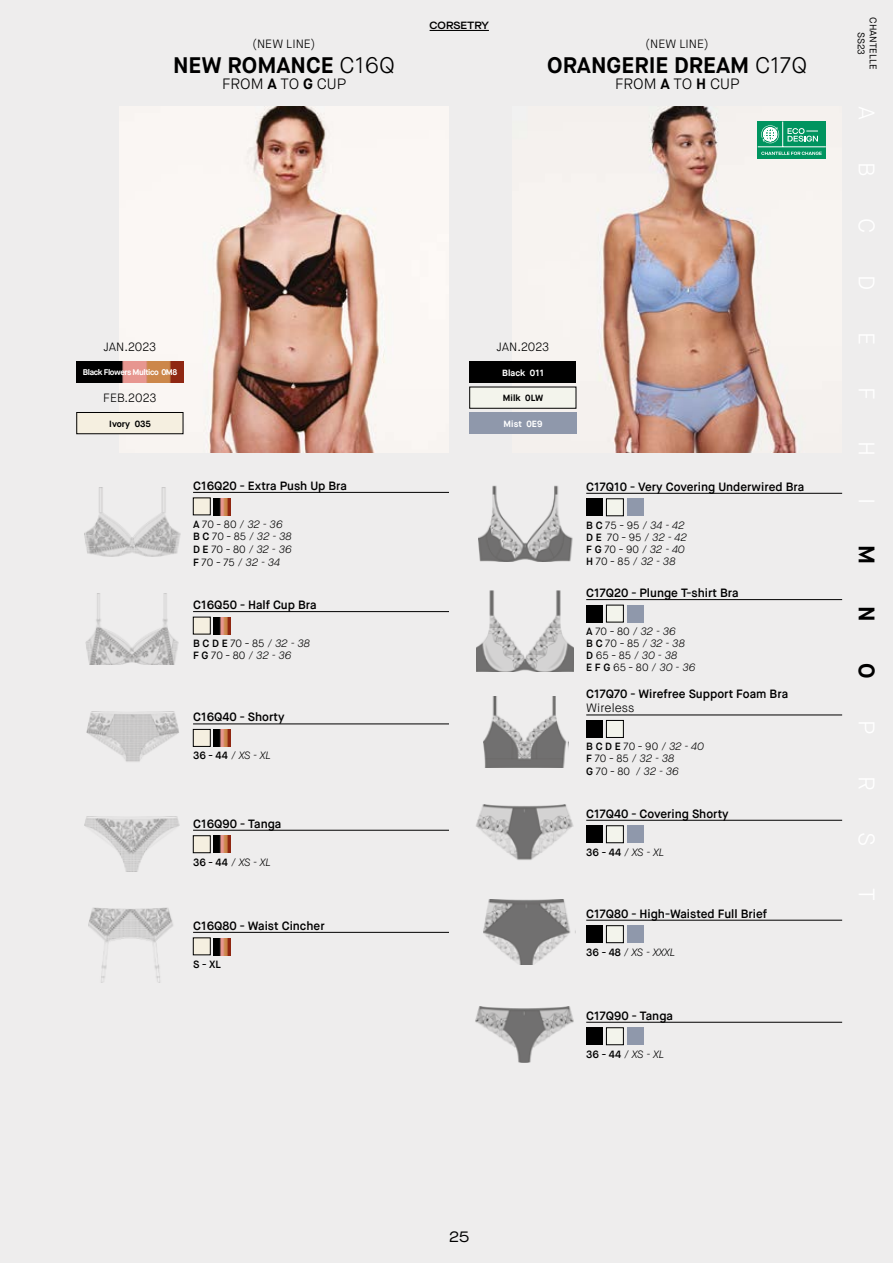
<style>
.page{position:relative;width:893px;height:1263px;background:#eeeded}
.page>*{position:absolute;margin:0;border:0;box-sizing:border-box;transform-origin:0 0}
.t1{font:700 22.5px "Maison Neue";color:#000}
.t2{font:300 15px "Maison Neue";color:#000}
.t3{font:15px "Maison Neue Extended";color:#000}
.t4{font:300 12.15px "Maison Neue";color:#000}
.t5{font:600 12px "Maison Neue";color:#000}
.t6{font:300 12px "Maison Neue";color:#000}
.t7{font:italic 300 10.65px/12px "Maison Neue";letter-spacing:-.005em;color:#000}
.t8{font:italic 300 10.65px/12.3px "Maison Neue";letter-spacing:-.025em;color:#000}
.t9{font:600 10.5px "Maison Neue Extended";color:#000}
.t10{font:600 10.5px "Maison Neue";color:#000}
.t11{font:9.6px/12.1px "Maison Neue";color:#000;text-align:center}
.t12{font:700 9px "Maison Neue";color:#000}
.t13{font:700 9px "Maison Neue";color:#fff}
.t14{font:700 8.25px "Maison Neue";letter-spacing:-.05em;color:#fff}
.s1{font-weight:300}
.s2{font-weight:700}
.s3{font-weight:600;font-style:normal;font-size:10.5px}
.s4{font-style:normal;font-size:10.5px}
</style>
<div class="page">
<hr style="left:430px;top:30px;width:59px;height:1px;background:#000">
<img style="left:119px;top:106px;width:330px;height:347px">
<img style="left:77px;top:361px;width:106px;height:22px">
<div style="left:77px;top:412px;width:106px;height:22px;background:#f5efe0"></div>
<div style="left:77px;top:412px;width:106px;height:22px;border:1px solid #000"></div>
<img style="left:84px;top:488px;width:97px;height:69px">
<hr style="left:193px;top:492px;width:256px;height:1px;background:#000">
<div style="left:193px;top:498px;width:17px;height:17px;background:#f5efe0"></div>
<img style="left:213px;top:498px;width:17px;height:17px">
<img style="left:85px;top:594px;width:94px;height:71px">
<hr style="left:193px;top:611px;width:256px;height:1px;background:#000">
<div style="left:193px;top:617px;width:17px;height:17px;background:#f5efe0"></div>
<img style="left:213px;top:617px;width:17px;height:17px">
<img style="left:86px;top:711px;width:93px;height:51px">
<hr style="left:193px;top:724px;width:256px;height:1px;background:#000">
<div style="left:193px;top:729px;width:17px;height:17px;background:#f5efe0"></div>
<div style="left:193px;top:729px;width:17px;height:18px;border:1px solid #000"></div>
<img style="left:213px;top:730px;width:17px;height:17px">
<img style="left:84px;top:817px;width:96px;height:55px">
<hr style="left:193px;top:830px;width:256px;height:1px;background:#000">
<div style="left:193px;top:836px;width:17px;height:17px;background:#f5efe0"></div>
<div style="left:193px;top:835px;width:17px;height:18px;border:1px solid #000"></div>
<img style="left:213px;top:836px;width:17px;height:17px">
<img style="left:89px;top:908px;width:84px;height:74px">
<hr style="left:193px;top:932px;width:256px;height:1px;background:#000">
<div style="left:193px;top:938px;width:17px;height:17px;background:#f5efe0"></div>
<img style="left:213px;top:938px;width:17px;height:17px">
<img style="left:512px;top:106px;width:314px;height:347px">
<img style="left:478px;top:485px;width:95px;height:76px">
<hr style="left:586px;top:493px;width:256px;height:1px;background:#000">
<div style="left:586px;top:499px;width:17px;height:17px;background:#000"></div>
<div style="left:606px;top:499px;width:17px;height:17px;background:#f3f4ec"></div>
<div style="left:606px;top:499px;width:18px;height:17px;border:1px solid #000"></div>
<div style="left:627px;top:499px;width:16px;height:17px;background:#8f98ab"></div>
<img style="left:476px;top:590px;width:98px;height:82px">
<hr style="left:586px;top:599px;width:256px;height:1px;background:#000">
<div style="left:586px;top:605px;width:17px;height:17px;background:#000"></div>
<div style="left:606px;top:605px;width:17px;height:17px;background:#f3f4ec"></div>
<div style="left:606px;top:605px;width:18px;height:17px;border:1px solid #000"></div>
<div style="left:627px;top:605px;width:16px;height:17px;background:#8f98ab"></div>
<img style="left:484px;top:696px;width:84px;height:71px">
<hr style="left:586px;top:715px;width:256px;height:1px;background:#000">
<div style="left:586px;top:721px;width:17px;height:17px;background:#000"></div>
<div style="left:606px;top:720px;width:17px;height:17px;background:#f3f4ec"></div>
<div style="left:606px;top:720px;width:18px;height:18px;border:1px solid #000"></div>
<img style="left:476px;top:804px;width:98px;height:56px">
<hr style="left:586px;top:820px;width:256px;height:1px;background:#000">
<div style="left:586px;top:826px;width:17px;height:17px;background:#000"></div>
<div style="left:606px;top:826px;width:17px;height:17px;background:#f3f4ec"></div>
<div style="left:606px;top:825px;width:18px;height:18px;border:1px solid #000"></div>
<div style="left:627px;top:826px;width:16px;height:17px;background:#8f98ab"></div>
<img style="left:483px;top:899px;width:88px;height:66px">
<hr style="left:586px;top:920px;width:256px;height:1px;background:#000">
<div style="left:586px;top:926px;width:17px;height:17px;background:#000"></div>
<div style="left:606px;top:926px;width:17px;height:17px;background:#f3f4ec"></div>
<div style="left:606px;top:925px;width:18px;height:18px;border:1px solid #000"></div>
<div style="left:627px;top:926px;width:16px;height:17px;background:#8f98ab"></div>
<img style="left:475px;top:1006px;width:99px;height:57px">
<hr style="left:586px;top:1022px;width:256px;height:1px;background:#000">
<div style="left:586px;top:1028px;width:17px;height:17px;background:#000"></div>
<div style="left:606px;top:1028px;width:17px;height:17px;background:#f3f4ec"></div>
<div style="left:606px;top:1027px;width:18px;height:18px;border:1px solid #000"></div>
<div style="left:627px;top:1028px;width:16px;height:17px;background:#8f98ab"></div>
<div style="left:470px;top:361px;width:106px;height:22px;background:#000"></div>
<div style="left:470px;top:387px;width:106px;height:21px;background:#f3f4ec"></div>
<div style="left:470px;top:412px;width:106px;height:22px;background:#8f98ab"></div>
<div style="left:758px;top:122px;width:68px;height:37px;background:#00945f"></div>
<hr style="left:758px;top:147px;width:68px;height:1px;background:#fff">
<svg style="left:761px;top:122px;width:61px;height:33px"></svg>
<p class="t6" style="left:252px;top:36px;width:65px">(NEW LINE)</p>
<h1 class="t1" style="left:173px;top:51px;width:223px">NEW ROMANCE <span class="s1">C16Q</span></h1>
<h2 class="t2" style="left:222px;top:74px;width:125px">FROM <span class="s2">A</span> TO <span class="s2">G</span> CUP</h2>
<p class="t9" style="left:430px;top:18px;width:61px">CORSETRY</p>
<p class="t6" style="left:646px;top:36px;width:65px">(NEW LINE)</p>
<h1 class="t1" style="left:547px;top:51px;width:261px">ORANGERIE DREAM <span class="s1">C17Q</span></h1>
<h2 class="t2" style="left:615px;top:74px;width:126px">FROM <span class="s2">A</span> TO <span class="s2">H</span> CUP</h2>
<p class="t11" style="left:879px;top:17px;width:54px;rotate:90deg">CHANTELLE<br>SS23</p>
<p class="t6" style="left:104px;top:340px;width:54px">JAN.2023</p>
<p class="t14" style="left:83px;top:367px;width:96px">Black Flowers Multico 0M8</p>
<p class="t6" style="left:103px;top:391px;width:55px">FEB.2023</p>
<p class="t12" style="left:109px;top:418px;width:43px">Ivory 035</p>
<p class="t5" style="left:193px;top:478px;width:156px">C16Q20 - Extra Push Up Bra</p>
<p class="t7" style="left:193px;top:518px;width:100px;line-height:12.6px"><span class="s3">A</span> <span class="s4">70 - 80</span> / 32 - 36<br><span class="s3">B C</span> <span class="s4">70 - 85</span> / 32 - 38<br><span class="s3">D E</span> <span class="s4">70 - 80</span> / 32 - 36<br><span class="s3">F</span> <span class="s4">70 - 75</span> / 32 - 34</p>
<p class="t5" style="left:193px;top:597px;width:125px">C16Q50 - Half Cup Bra</p>
<p class="t7" style="left:193px;top:637px;width:118px"><span class="s3">B C D E</span> <span class="s4">70 - 85</span> / 32 - 38<br><span class="s3">F G</span> <span class="s4">70 - 80</span> / 32 - 36</p>
<p class="t5" style="left:193px;top:709px;width:93px">C16Q40 - Shorty</p>
<p class="t7" style="left:193px;top:750px;width:79px"><span class="s3">36 - 44</span> / XS - XL</p>
<p class="t5" style="left:193px;top:816px;width:90px">C16Q90 - Tanga</p>
<p class="t7" style="left:193px;top:856px;width:79px"><span class="s3">36 - 44</span> / XS - XL</p>
<p class="t5" style="left:193px;top:918px;width:133px">C16Q80 - Waist Cincher</p>
<p class="t10" style="left:193px;top:957px;width:29px">S - XL</p>
<p class="t6" style="left:496px;top:340px;width:54px">JAN.2023</p>
<p class="t13" style="left:502px;top:367px;width:43px">Black 011</p>
<p class="t12" style="left:503px;top:392px;width:42px">Milk 0LW</p>
<p class="t13" style="left:504px;top:418px;width:40px">Mist 0E9</p>
<p class="t5" style="left:586px;top:479px;width:220px">C17Q10 - Very Covering Underwired Bra</p>
<p class="t7" style="left:586px;top:519px;width:102px"><span class="s3">B C</span> <span class="s4">75 - 95</span> / 34 - 42<br><span class="s3">D E</span> <span class="s4">70 - 95</span> / 32 - 42<br><span class="s3">F G</span> <span class="s4">70 - 90</span> / 32 - 40<br><span class="s3">H</span> <span class="s4">70 - 85</span> / 32 - 38</p>
<p class="t5" style="left:586px;top:585px;width:154px">C17Q20 - Plunge T-shirt Bra</p>
<p class="t7" style="left:586px;top:625px;width:110px"><span class="s3">A</span> <span class="s4">70 - 80</span> / 32 - 36<br><span class="s3">B C</span> <span class="s4">70 - 85</span> / 32 - 38<br><span class="s3">D</span> <span class="s4">65 - 85</span> / 30 - 38<br><span class="s3">E F G</span> <span class="s4">65 - 80</span> / 30 - 36</p>
<p class="t5" style="left:586px;top:686px;width:203px">C17Q70 - Wirefree Support Foam Bra</p>
<p class="t4" style="left:586px;top:700px;width:50px">Wireless</p>
<p class="t8" style="left:586px;top:740px;width:119px"><span class="s3">B C D E</span> <span class="s4">70 - 90</span> / 32 - 40<br><span class="s3">F</span> <span class="s4">70 - 85</span> / 32 - 38<br><span class="s3">G</span> <span class="s4">70 - 80</span> / 32 - 36</p>
<p class="t5" style="left:586px;top:806px;width:144px">C17Q40 - Covering Shorty</p>
<p class="t7" style="left:586px;top:846px;width:79px"><span class="s3">36 - 44</span> / XS - XL</p>
<p class="t5" style="left:586px;top:906px;width:182px">C17Q80 - High-Waisted Full Brief</p>
<p class="t7" style="left:586px;top:946px;width:91px"><span class="s3">36 - 48</span> / XS - XXXL</p>
<p class="t5" style="left:586px;top:1008px;width:88px">C17Q90 - Tanga</p>
<p class="t7" style="left:586px;top:1048px;width:79px"><span class="s3">36 - 44</span> / XS - XL</p>
<h1 class="t1" style="left:881px;top:545px;width:21px;rotate:90deg">M</h1>
<h1 class="t1" style="left:881px;top:606px;width:17px;rotate:90deg">N</h1>
<h1 class="t1" style="left:881px;top:663px;width:17px;rotate:90deg">O</h1>
<h2 class="t3" style="left:449px;top:1226px;width:21px">25</h2>
</div>
